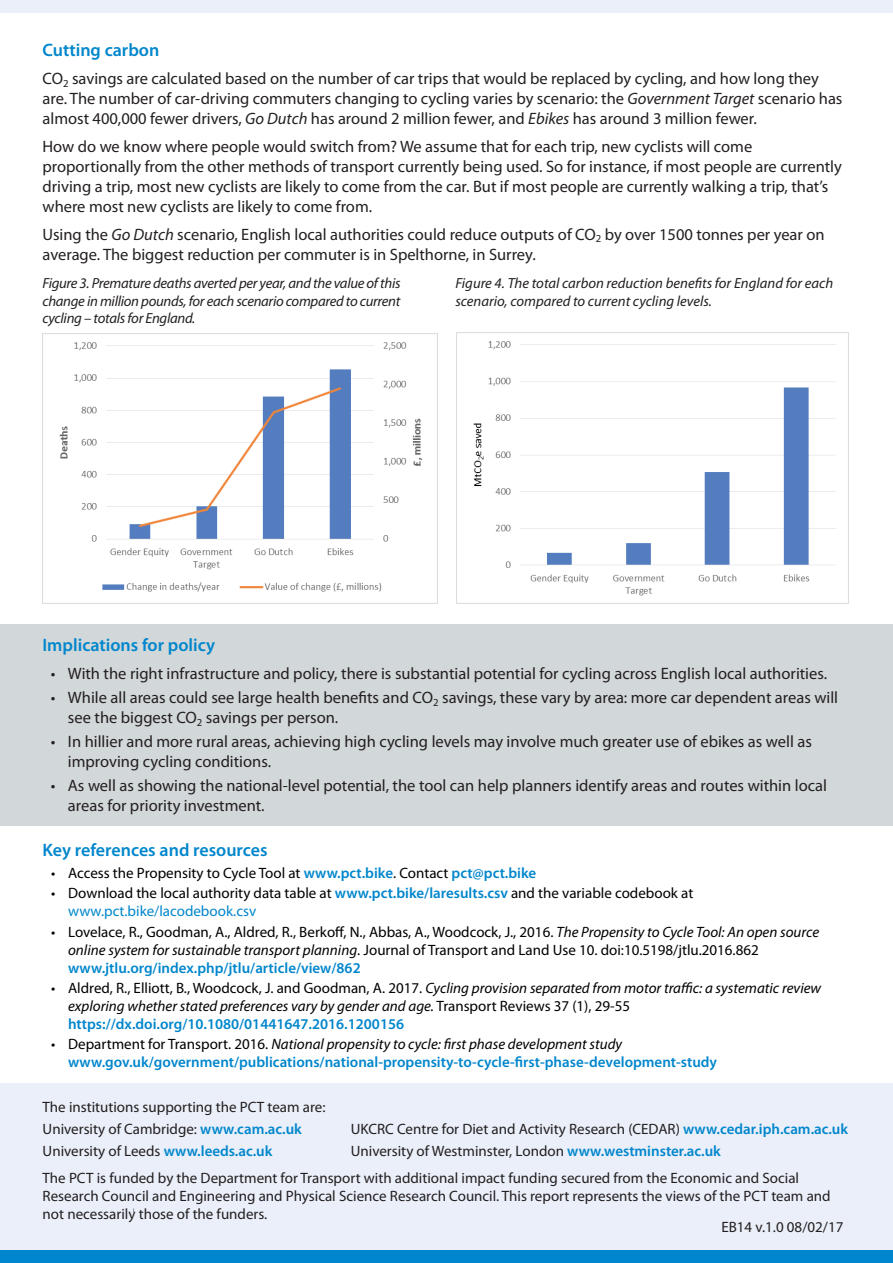
<style>
.page{position:relative;width:893px;height:1263px;background:#fff}
.page>*{position:absolute;margin:0;border:0;box-sizing:border-box;transform-origin:0 0}
.t1{font:600 18px "Myriad Pro";color:#0086cc}
.t2{font:16.5px/19.8px "Myriad Pro";color:#231f20}
.t3{font:15px/18px "Myriad Pro";color:#231f20}
.t4{font:15px/18px "Myriad Pro";color:#000}
.t5{font:italic 15px/18px "Myriad Pro";color:#000}
.t6{font:600 15px/18px "Myriad Pro";color:#0086cc}
.t7{font:italic 14.7px/17.7px "Myriad Pro";color:#231f20;text-align:justify}
.s1{font-style:italic}
.s2{font-weight:600;color:#0086cc}
.s3{color:#0086cc}
.s4{font-style:normal}
.s5{font-weight:600;font-style:normal;color:#0086cc}
.s6{font-weight:400;color:#000}
.s7{font-weight:400;font-style:italic;color:#000}
</style>
<div class="page">
<div style="left:0;top:0;width:893px;height:13px;background:#eaeff9"></div>
<div style="left:0;top:624px;width:893px;height:202px;background:#d2d7d9"></div>
<div style="left:0;top:1250px;width:893px;height:13px;background:#0086cc"></div>
<div style="left:0;top:1083px;width:893px;height:167px;background:#eaeff9"></div>
<img style="left:457px;top:333px;width:392px;height:271px">
<img style="left:42px;top:333px;width:395px;height:271px">
<p class="t1" style="left:43px;top:39px;width:118px">Cutting carbon</p>
<p class="t2" style="left:43px;top:69px;width:801px">CO<sub>2</sub> savings are calculated based on the number of car trips that would be replaced by cycling, and how long they are. The number of car-driving commuters changing to cycling varies by scenario: the <span class="s1">Government Target</span> scenario has almost 400,000 fewer drivers, <span class="s1">Go Dutch</span> has around 2 million fewer, and <span class="s1">Ebikes</span> has around 3 million fewer.</p>
<p class="t2" style="left:43px;top:137px;width:801px">How do we know where people would switch from? We assume that for each trip, new cyclists will come proportionally from the other methods of transport currently being used. So for instance, if most people are currently driving a trip, most new cyclists are likely to come from the car. But if most people are currently walking a trip, that’s where most new cyclists are likely to come from.</p>
<p class="t2" style="left:43px;top:224px;width:783px">Using the <span class="s1">Go Dutch</span> scenario, English local authorities could reduce outputs of CO<sub>2</sub> by over 1500 tonnes per year on average. The biggest reduction per commuter is in Spelthorne, in Surrey.</p>
<p class="t7" style="left:42px;top:274px;width:360px">Figure 3. Premature deaths averted per year, and the value of this change in million pounds, for each scenario compared to current cycling – totals for England.</p>
<p class="t7" style="left:455px;top:274px;width:379px">Figure 4. The total carbon reduction benefits for England for each scenario, compared to current cycling levels.</p>
<p class="t1" style="left:42px;top:633px;width:174px">Implications for policy</p>
<p class="t2" style="left:51px;top:664px;width:778px">• With the right infrastructure and policy, there is substantial potential for cycling across English local authorities.</p>
<p class="t2" style="left:68px;top:688px;width:772px;text-indent:-17px">• While all areas could see large health benefits and CO<sub>2</sub> savings, these vary by area: more car dependent areas will see the biggest CO<sub>2</sub> savings per person.</p>
<p class="t2" style="left:68px;top:731px;width:745px;text-indent:-17px">• In hillier and more rural areas, achieving high cycling levels may involve much greater use of ebikes as well as improving cycling conditions.</p>
<p class="t2" style="left:68px;top:775px;width:760px;text-indent:-17px">• As well as showing the national-level potential, the tool can help planners identify areas and routes within local areas for priority investment.</p>
<p class="t1" style="left:43px;top:838px;width:226px">Key references and resources</p>
<p class="t4" style="left:51px;top:864px;width:487px">• Access the Propensity to Cycle Tool at <span class="s2">www.pct.bike</span>. Contact <span class="s2">pct@pct.bike</span></p>
<p class="t4" style="left:68px;top:884px;width:627px;text-indent:-17px">• Download the local authority data table at <span class="s2">www.pct.bike/laresults.csv</span> and the variable codebook at <span class="s3">www.pct.bike/lacodebook.csv</span></p>
<p class="t4" style="left:68px;top:922px;width:752px;text-indent:-17px">• Lovelace, R., Goodman, A., Aldred, R., Berkoff, N., Abbas, A., Woodcock, J., 2016. <span class="s1">The Propensity to Cycle Tool: An open source online system for sustainable transport planning</span>. Journal of Transport and Land Use 10. doi:10.5198/jtlu.2016.862 <span class="s2">www.jtlu.org/index.php/jtlu/article/view/862</span></p>
<p class="t5" style="left:68px;top:978px;width:754px;text-indent:-17px"><span class="s4">• Aldred, R., Elliott, B., Woodcock, J. and Goodman, A. 2017.</span> Cycling provision separated from motor traffic: a systematic review exploring whether stated preferences vary by gender and age. <span class="s4">Transport Reviews 37 (1), 29-55 </span><span class="s5">https://dx.doi.org/10.1080/01441647.2016.1200156</span></p>
<p class="t6" style="left:68px;top:1034px;width:650px;text-indent:-17px"><span class="s6">• Department for Transport. 2016.</span> <span class="s7">National propensity to cycle: first phase development study </span>www.gov.uk/government/publications/national-propensity-to-cycle-first-phase-development-study</p>
<p class="t3" style="left:43px;top:1097px;width:284px">The institutions supporting the PCT team are:</p>
<p class="t3" style="left:43px;top:1119px;width:261px">University of Cambridge: <span class="s2">www.cam.ac.uk</span></p>
<p class="t3" style="left:351px;top:1119px;width:499px">UKCRC Centre for Diet and Activity Research (CEDAR) <span class="s2">www.cedar.iph.cam.ac.uk</span></p>
<p class="t3" style="left:43px;top:1142px;width:231px">University of Leeds <span class="s2">www.leeds.ac.uk</span></p>
<p class="t3" style="left:351px;top:1142px;width:372px">University of Westminster, London <span class="s2">www.westminster.ac.uk</span></p>
<p class="t3" style="left:43px;top:1168px;width:789px">The PCT is funded by the Department for Transport with additional impact funding secured from the Economic and Social<br>Research Council and Engineering and Physical Science Research Council. This report represents the views of the PCT team and not necessarily those of the funders.</p>
<p class="t3" style="left:721px;top:1217px;width:123px">EB14 v.1.0 08/02/17</p>
</div>
